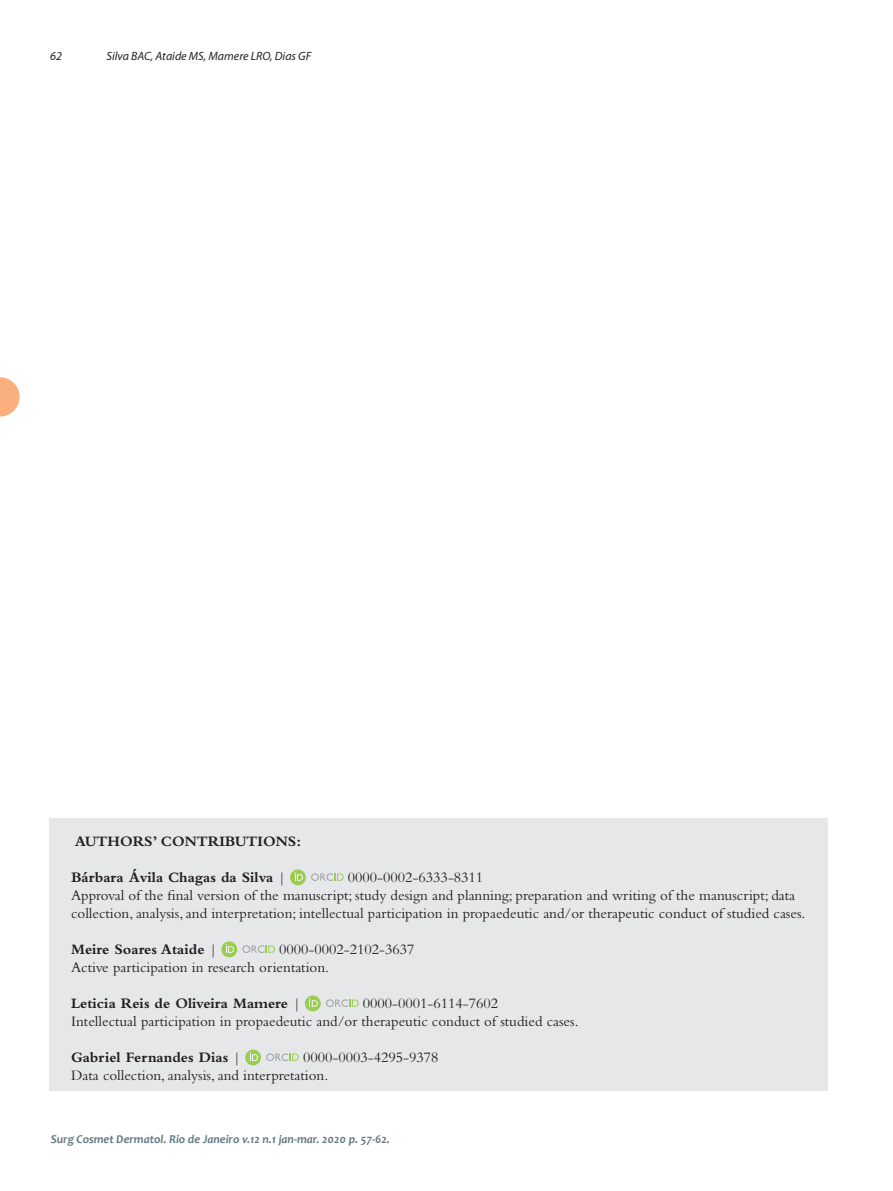
<style>
.page{position:relative;width:893px;height:1191px;background:#fff}
.page>*{position:absolute;margin:0;border:0;box-sizing:border-box;transform-origin:0 0}
.Surgical-PT_-_2016{font:15px/18px "Bembo Std";color:#231f20}
.Surgical-PT_-_2016-2{font:700 15px "Bembo";color:#231f20}
.t1{font:italic 700 12px "Candara";color:#647882}
.t2{font:italic 12px "Myriad Pro";color:#231f20}
.s1{font-family:"Bembo Std";font-weight:400}
</style>
<div class="page">
<svg style="left:0;top:377px;width:20px;height:39px"></svg>
<div style="left:50px;top:819px;width:778px;height:272px;background:#e6e7e9"></div>
<svg style="left:290px;top:869px;width:16px;height:16px"></svg>
<svg style="left:311px;top:873px;width:33px;height:8px"></svg>
<svg style="left:295px;top:872px;width:8px;height:8px"></svg>
<svg style="left:221px;top:941px;width:16px;height:16px"></svg>
<svg style="left:242px;top:945px;width:33px;height:8px"></svg>
<svg style="left:226px;top:944px;width:8px;height:8px"></svg>
<svg style="left:305px;top:995px;width:16px;height:16px"></svg>
<svg style="left:326px;top:999px;width:33px;height:8px"></svg>
<svg style="left:309px;top:998px;width:9px;height:8px"></svg>
<svg style="left:245px;top:1049px;width:16px;height:16px"></svg>
<svg style="left:266px;top:1053px;width:33px;height:8px"></svg>
<svg style="left:250px;top:1052px;width:8px;height:8px"></svg>
<p class="t2" style="left:50px;top:50px;width:13px">62</p>
<p class="t2" style="left:106px;top:50px;width:206px">Silva BAC, Ataide MS, Mamere LRO, Dias GF</p>
<p class="Surgical-PT_-_2016-2" style="left:75px;top:833px;width:228px">AUTHORS’ CONTRIBUTIONS:</p>
<p class="Surgical-PT_-_2016-2" style="left:71px;top:869px;width:216px">Bárbara Ávila Chagas da Silva <span class="s1">|</span></p>
<p class="Surgical-PT_-_2016" style="left:348px;top:868px;width:137px">0000-0002-6333-8311</p>
<p class="Surgical-PT_-_2016" style="left:71px;top:886px;width:736px">Approval of the final version of the manuscript; study design and planning; preparation and writing of the manuscript; data collection, analysis, and interpretation; intellectual participation in propaedeutic and/or therapeutic conduct of studied cases.</p>
<p class="Surgical-PT_-_2016-2" style="left:71px;top:941px;width:148px">Meire Soares Ataide <span class="s1">|</span></p>
<p class="Surgical-PT_-_2016" style="left:279px;top:940px;width:137px">0000-0002-2102-3637</p>
<p class="Surgical-PT_-_2016" style="left:71px;top:958px;width:259px">Active participation in research orientation.</p>
<p class="Surgical-PT_-_2016-2" style="left:71px;top:995px;width:231px">Leticia Reis de Oliveira Mamere <span class="s1">|</span></p>
<p class="Surgical-PT_-_2016" style="left:363px;top:994px;width:137px">0000-0001-6114-7602</p>
<p class="Surgical-PT_-_2016" style="left:71px;top:1012px;width:509px">Intellectual participation in propaedeutic and/or therapeutic conduct of studied cases.</p>
<p class="Surgical-PT_-_2016-2" style="left:71px;top:1049px;width:171px">Gabriel Fernandes Dias <span class="s1">|</span></p>
<p class="Surgical-PT_-_2016" style="left:303px;top:1048px;width:137px">0000-0003-4295-9378</p>
<p class="Surgical-PT_-_2016" style="left:71px;top:1066px;width:259px">Data collection, analysis, and interpretation.</p>
<p class="t1" style="left:51px;top:1131px;width:340px">Surg Cosmet Dermatol. Rio de Janeiro v.12 n.1 jan-mar. 2020 p. 57-62.</p>
</div>
